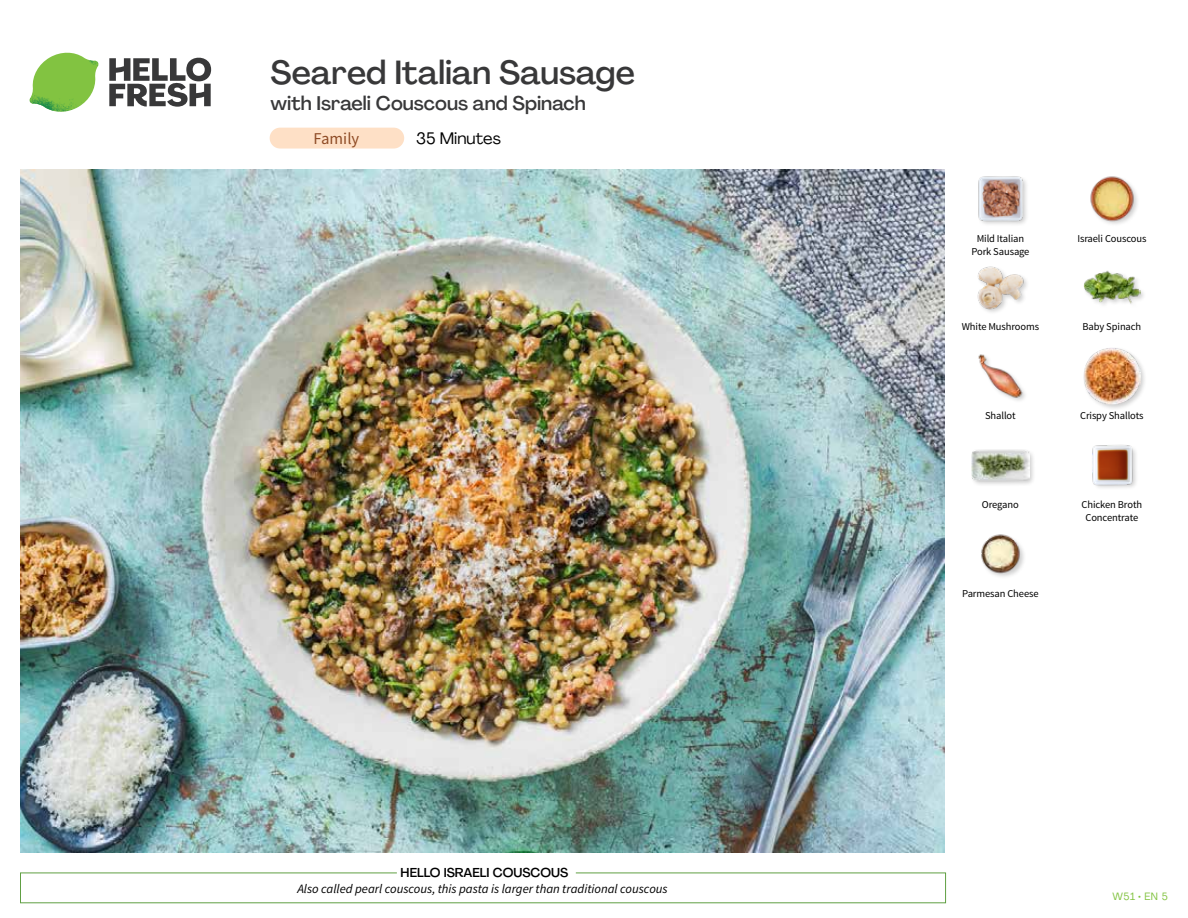
<style>
.page{position:relative;width:1188px;height:918px;background:#fff}
.page>*{position:absolute;margin:0;border:0;box-sizing:border-box;transform-origin:0 0}
.t1{font:500 33px "Agrandir";color:#383839}
.t2{font:500 19.5px "Agrandir";color:#383839}
.t3{font:16.5px "Agrandir";color:#000}
.t4{font:16.5px "Source Sans Pro";color:#8e4b25}
.t5{font:italic 12.75px "Source Sans Pro";color:#000}
.t6{font:500 12.75px "Agrandir";color:#000}
.t7{font:10.5px/13.5px "Source Sans Pro";letter-spacing:-.01em;color:#000;text-align:center}
.t8{font:10.5px "Agrandir";color:#82c341}
</style>
<div class="page">
<div style="left:270px;top:128px;width:134px;height:21px;background:#fee0c6;border-radius:10px"></div>
<svg style="left:109px;top:57px;width:102px;height:50px"></svg>
<svg style="left:34px;top:53px;width:62px;height:40px"></svg>
<img style="left:67px;top:53px;width:32px;height:26px">
<img style="left:33px;top:75px;width:59px;height:11px">
<img style="left:29px;top:79px;width:61px;height:33px">
<img style="left:65px;top:86px;width:27px;height:25px">
<div style="left:20px;top:873px;width:926px;height:30px;border:1px solid #609f43"></div>
<div style="left:397px;top:865px;width:179px;height:15px;background:#fff"></div>
<img style="left:21px;top:170px;width:924px;height:682px">
<img style="left:981px;top:534px;width:43px;height:43px">
<img style="left:1092px;top:445px;width:44px;height:43px">
<div style="left:971px;top:449px;width:65px;height:38px;background:#000;opacity:.2"></div>
<img style="left:972px;top:449px;width:57px;height:38px">
<div style="left:1082px;top:346px;width:65px;height:66px;background:#000;opacity:.2"></div>
<img style="left:1083px;top:347px;width:58px;height:58px">
<img style="left:978px;top:354px;width:47px;height:47px">
<div style="left:1083px;top:270px;width:64px;height:40px;background:#000;opacity:.2"></div>
<img style="left:1083px;top:270px;width:58px;height:40px">
<img style="left:977px;top:266px;width:50px;height:46px">
<img style="left:1090px;top:176px;width:48px;height:48px">
<img style="left:978px;top:176px;width:49px;height:48px">
<h1 class="t1" style="left:271px;top:52px;width:366px">Seared Italian Sausage</h1>
<h2 class="t2" style="left:271px;top:91px;width:317px">with Israeli Couscous and Spinach</h2>
<h3 class="t4" style="left:314px;top:129px;width:47px">Family</h3>
<h3 class="t3" style="left:416px;top:128px;width:86px">35 Minutes</h3>
<p class="t6" style="left:401px;top:864px;width:169px">HELLO ISRAELI COUSCOUS</p>
<p class="t5" style="left:297px;top:881px;width:372px">Also called pearl couscous, this pasta is larger than traditional couscous</p>
<p class="t7" style="left:971px;top:232px;width:60px">Mild Italian<br>Pork Sausage</p>
<p class="t7" style="left:1077px;top:232px;width:71px">Israeli Couscous</p>
<p class="t7" style="left:962px;top:320px;width:79px">White Mushrooms</p>
<p class="t7" style="left:1083px;top:320px;width:60px">Baby Spinach</p>
<p class="t7" style="left:985px;top:409px;width:32px">Shallot</p>
<p class="t7" style="left:1080px;top:409px;width:65px">Crispy Shallots</p>
<p class="t7" style="left:982px;top:498px;width:38px">Oregano</p>
<p class="t7" style="left:962px;top:587px;width:78px">Parmesan Cheese</p>
<p class="t7" style="left:1082px;top:498px;width:62px">Chicken Broth<br>Concentrate</p>
<p class="t8" style="left:1113px;top:890px;width:57px">W51 • EN 5</p>
</div>
